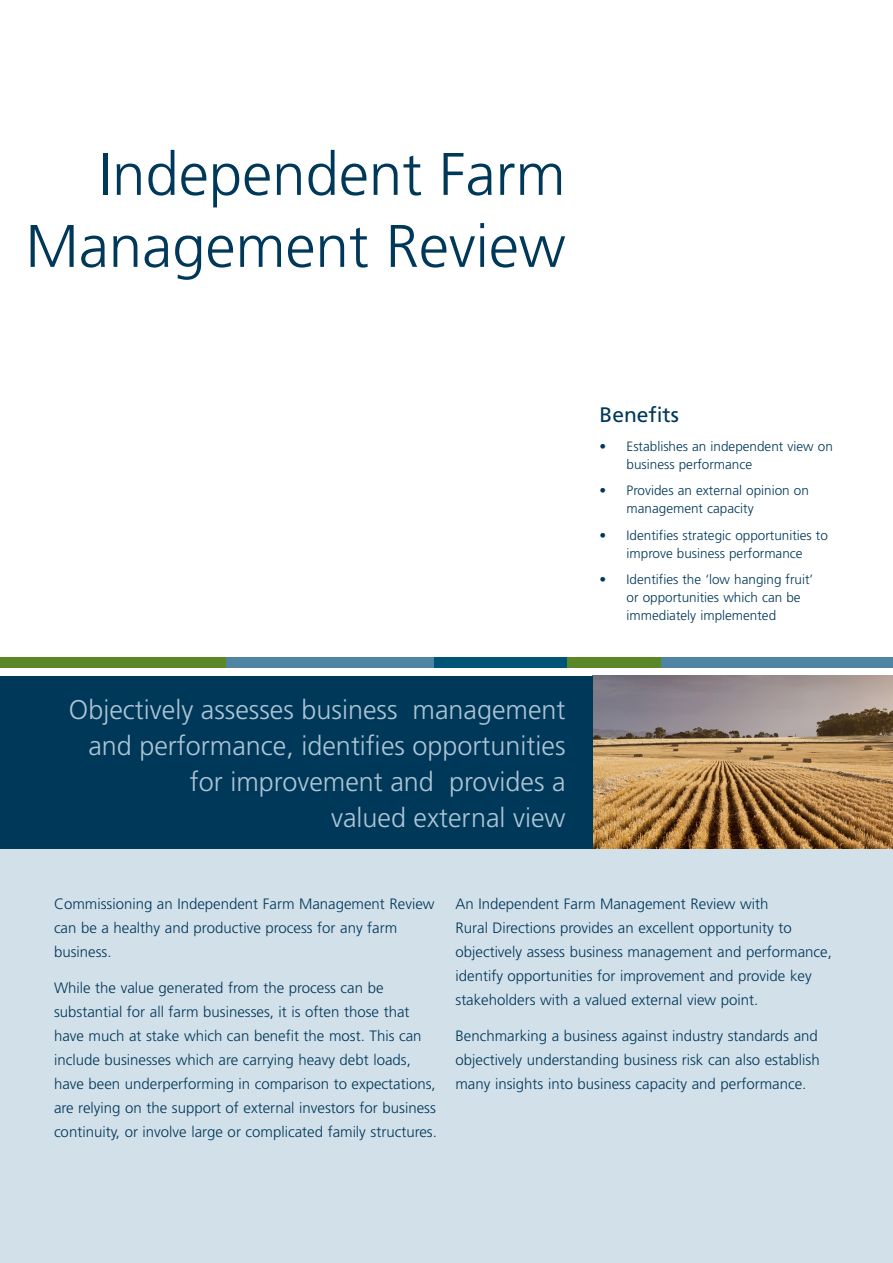
<style>
.page{position:relative;width:893px;height:1263px;background:#fff}
.page>*{position:absolute;margin:0;border:0;box-sizing:border-box;transform-origin:0 0}
.t1{font:300 60px/72px "Frutiger LT Std";color:#003859;text-align:right}
.t2{font:300 27px/36px "Frutiger LT Std";color:#adc5d6;text-align:right}
.Subheads_1_New{font:21px "Frutiger LT Std";color:#003859}
.intro_text{font:300 15px/24px "Frutiger LT Std";color:#003859}
.t3{font:300 13.5px/18px "Frutiger LT Std";color:#003859}
</style>
<div class="page">
<img style="left:593px;top:676px;width:300px;height:174px">
<div style="left:0;top:676px;width:593px;height:174px;background:#003859"></div>
<div style="left:0;top:658px;width:226px;height:10px;background:#5c8727"></div>
<div style="left:661px;top:658px;width:232px;height:10px;background:#4f85a3"></div>
<div style="left:226px;top:658px;width:209px;height:10px;background:#4f85a3"></div>
<div style="left:567px;top:658px;width:94px;height:10px;background:#5c8727"></div>
<div style="left:435px;top:658px;width:132px;height:10px;background:#005476"></div>
<div style="left:0;top:850px;width:893px;height:413px;background:#d2e0ea"></div>
<p class="t1" style="left:25px;top:139px;width:542px">Independent Farm<br>Management Review</p>
<p class="t2" style="left:69px;top:692px;width:498px">Objectively assesses business management and performance, identifies opportunities for improvement and provides a<br>valued external view</p>
<p class="Subheads_1_New" style="left:600px;top:403px;width:81px">Benefits</p>
<p class="t3" style="left:627px;top:437px;width:208px;text-indent:-27px">• Establishes an independent view on business performance</p>
<p class="t3" style="left:627px;top:482px;width:184px;text-indent:-27px">• Provides an external opinion on management capacity</p>
<p class="t3" style="left:600px;top:526px;width:230px;text-align:center">• Identifies strategic opportunities to improve business performance</p>
<p class="t3" style="left:627px;top:571px;width:188px;text-indent:-27px">• Identifies the ‘low hanging fruit’ or opportunities which can be immediately implemented</p>
<p class="intro_text" style="left:54px;top:891px;width:382px">Commissioning an Independent Farm Management Review can be a healthy and productive process for any farm business.</p>
<p class="intro_text" style="left:54px;top:976px;width:384px">While the value generated from the process can be substantial for all farm businesses, it is often those that have much at stake which can benefit the most. This can include businesses which are carrying heavy debt loads, have been underperforming in comparison to expectations, are relying on the support of external investors for business continuity, or involve large or complicated family structures.</p>
<p class="intro_text" style="left:455px;top:891px;width:378px">An Independent Farm Management Review with<br>Rural Directions provides an excellent opportunity to objectively assess business management and performance, identify opportunities for improvement and provide key stakeholders with a valued external view point.</p>
<p class="intro_text" style="left:455px;top:1024px;width:366px">Benchmarking a business against industry standards and objectively understanding business risk can also establish many insights into business capacity and performance.</p>
</div>
